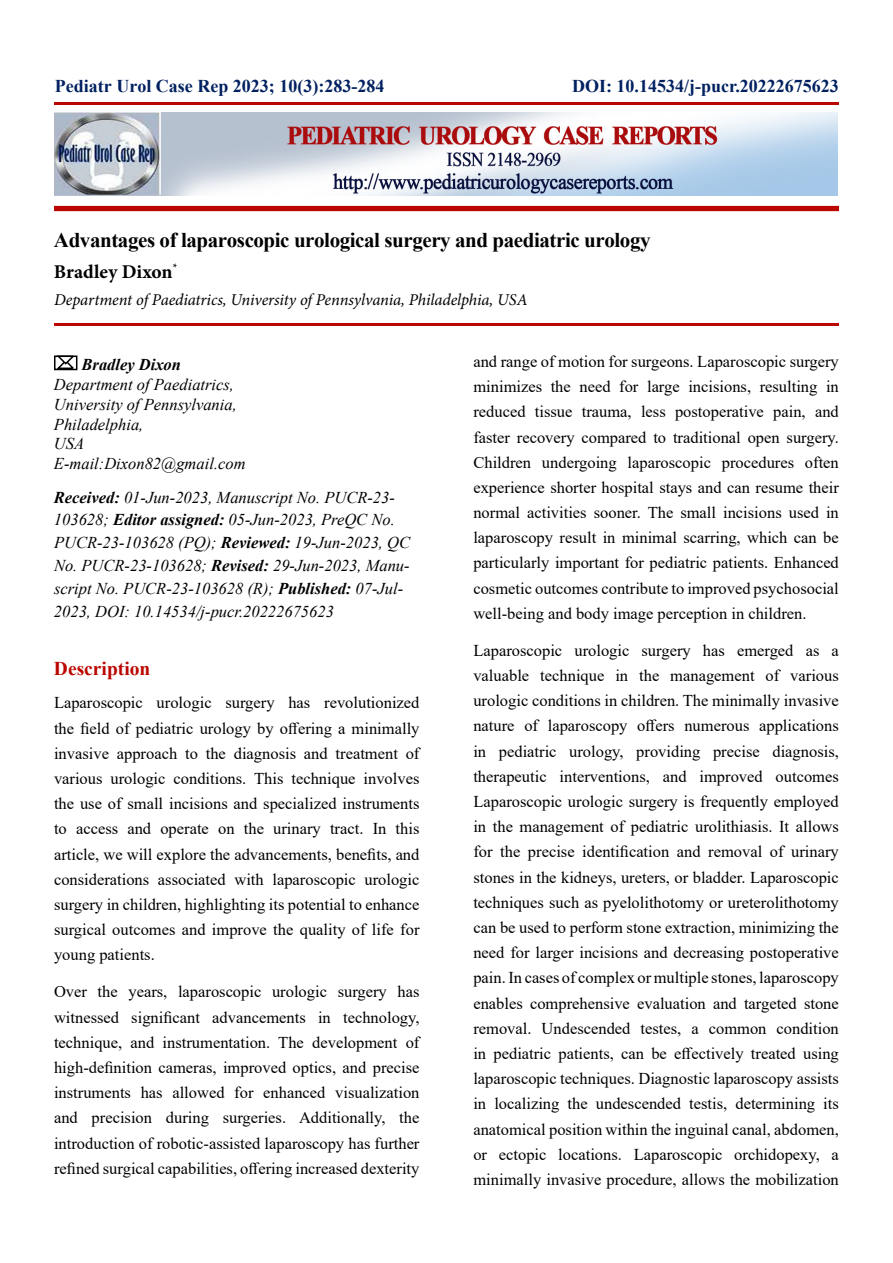
<style>
.page{position:relative;width:893px;height:1263px;background:#fff}
.page>*{position:absolute;margin:0;border:0;box-sizing:border-box;transform-origin:0 0}
.t1{font:700 21px "Times New Roman";letter-spacing:-.02em;color:#000}
.t2{font:700 19.5px "Minion Pro";color:#000}
.t3{font:700 19.5px "Times New Roman";color:#bb0600}
.t4{font:700 18px "Times New Roman";color:#002060}
.t5{font:16.5px/25.2px "Times New Roman";color:#000;text-align:justify}
.t6{font:italic 16.5px/22.8px "Times New Roman";color:#000}
.t7{font:italic 16.5px "Minion Pro";letter-spacing:-.005em;color:#000}
.t8{font:italic 700 16.5px "Times New Roman";color:#000}
.s1{font-weight:700}
</style>
<div class="page">
<hr style="left:54px;top:102px;width:785px;height:3px;background:#bb0600">
<div style="left:54px;top:206px;width:785px;height:5px;background:#bb0600"></div>
<img style="left:54px;top:112px;width:784px;height:83px">
<div style="left:54px;top:355px;width:23px;height:15px;border:2px solid #000"></div>
<svg style="left:55px;top:355px;width:20px;height:15px"></svg>
<hr style="left:54px;top:323px;width:785px;height:3px;background:#bb0600">
<p class="t4" style="left:55px;top:73px;width:331px">Pediatr Urol Case Rep 2023; 10(3):283-284</p>
<p class="t4" style="left:572px;top:73px;width:268px">DOI: 10.14534/j-pucr.20222675623</p>
<p class="t1" style="left:54px;top:224px;width:598px">Advantages of laparoscopic urological surgery and paediatric urology</p>
<p class="t2" style="left:54px;top:258px;width:125px">Bradley Dixon<sup>*</sup></p>
<p class="t7" style="left:54px;top:288px;width:475px">Department of Paediatrics, University of Pennsylvania, Philadelphia, USA</p>
<p class="t8" style="left:82px;top:353px;width:101px">Bradley Dixon</p>
<p class="t6" style="left:54px;top:374px;width:193px;line-height:19.8px">Department of Paediatrics,<br>University of Pennsylvania,<br>Philadelphia,<br>USA<br>E-mail:Dixon82@gmail.com</p>
<p class="t6" style="left:54px;top:485px;width:358px"><span class="s1">Received:</span> 01-Jun-2023, Manuscript No. PUCR-23- 103628; <span class="s1">Editor assigned:</span> 05-Jun-2023, PreQC No.<br>PUCR-23-103628 (PQ); <span class="s1">Reviewed:</span> 19-Jun-2023, QC No. PUCR-23-103628; <span class="s1">Revised:</span> 29-Jun-2023, Manu&shy;script No. PUCR-23-103628 (R); <span class="s1">Published:</span> 07-Jul-2023, DOI: 10.14534/j-pucr.20222675623</p>
<p class="t3" style="left:54px;top:654px;width:98px">Description</p>
<p class="t5" style="left:54px;top:690px;width:367px">Laparoscopic urologic surgery has revolutionized the field of pediatric urology by offering a minimally invasive approach to the diagnosis and treatment of various urologic conditions. This technique involves the use of small incisions and specialized instruments to access and operate on the urinary tract. In this article, we will explore the advancements, benefits, and considerations associated with laparoscopic urologic surgery in children, highlighting its potential to enhance surgical outcomes and improve the quality of life for young patients.</p>
<p class="t5" style="left:54px;top:979px;width:367px">Over the years, laparoscopic urologic surgery has witnessed significant advancements in technology, technique, and instrumentation. The development of high-definition cameras, improved optics, and precise instruments has allowed for enhanced visualization and precision during surgeries. Additionally, the introduction of robotic-assisted laparoscopy has further refined surgical capabilities, offering increased dexterity</p>
<p class="t5" style="left:473px;top:348px;width:367px">and range of motion for surgeons. Laparoscopic surgery minimizes the need for large incisions, resulting in reduced tissue trauma, less postoperative pain, and faster recovery compared to traditional open surgery.<br>Children undergoing laparoscopic procedures often experience shorter hospital stays and can resume their normal activities sooner. The small incisions used in laparoscopy result in minimal scarring, which can be particularly important for pediatric patients. Enhanced cosmetic outcomes contribute to improved psychosocial well-being and body image perception in children.</p>
<p class="t5" style="left:473px;top:637px;width:367px">Laparoscopic urologic surgery has emerged as a valuable technique in the management of various urologic conditions in children. The minimally invasive nature of laparoscopy offers numerous applications in pediatric urology, providing precise diagnosis, therapeutic interventions, and improved outcomes Laparoscopic urologic surgery is frequently employed in the management of pediatric urolithiasis. It allows for the precise identification and removal of urinary stones in the kidneys, ureters, or bladder. Laparoscopic techniques such as pyelolithotomy or ureterolithotomy can be used to perform stone extraction, minimizing the need for larger incisions and decreasing postoperative pain. In cases of complex or multiple stones, laparoscopy enables comprehensive evaluation and targeted stone removal. Undescended testes, a common condition in pediatric patients, can be effectively treated using laparoscopic techniques. Diagnostic laparoscopy assists in localizing the undescended testis, determining its anatomical position within the inguinal canal, abdomen, or ectopic locations. Laparoscopic orchidopexy, a minimally invasive procedure, allows the mobilization</p>
</div>
